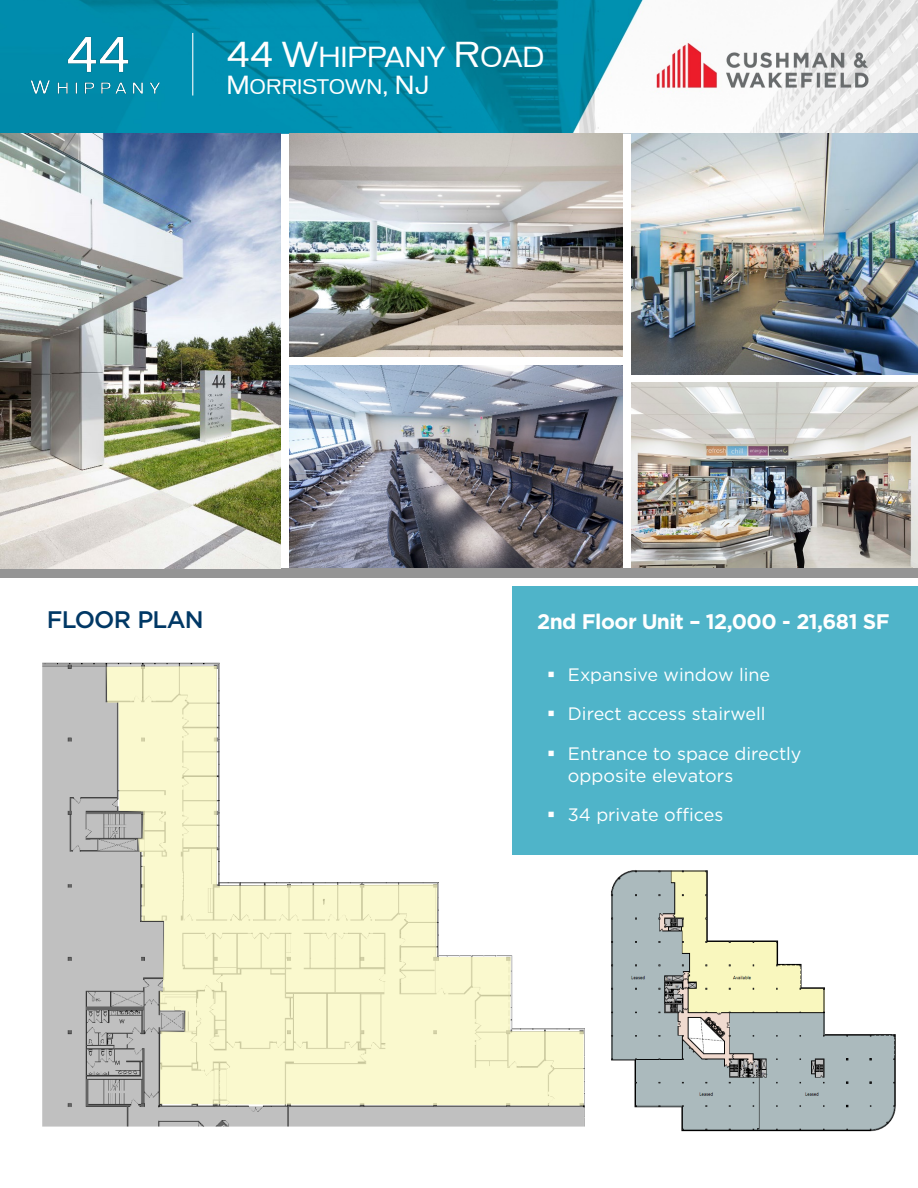
<style>
.page{position:relative;width:918px;height:1188px;background:#fff}
.page>*{position:absolute;margin:0;border:0;box-sizing:border-box;transform-origin:0 0}
.t1{font:26.4px "Vonnes";letter-spacing:-.005em;color:#fff}
.t2{font:500 24px "Gotham";letter-spacing:-.03em;color:#003865}
.t3{font:700 21px "Gotham";letter-spacing:-.025em;color:#fff}
.t4{font:19.2px "Vonnes";letter-spacing:-.005em;color:#fff}
.t5{font:18px/39.6px "Gotham";letter-spacing:-.005em;color:#fff}
.s1{font-size:33px}
.s2{font-size:24px}
</style>
<div class="page">
<img style="left:0;top:0;width:918px;height:134px">
<img style="left:631px;top:383px;width:287px;height:185px">
<img style="left:290px;top:365px;width:333px;height:203px">
<img style="left:42px;top:655px;width:543px;height:472px">
<img style="left:631px;top:134px;width:287px;height:241px">
<img style="left:290px;top:134px;width:333px;height:222px">
<div style="left:0;top:568px;width:918px;height:10px;background:#959595"></div>
<img style="left:22px;top:20px;width:151px;height:88px">
<hr style="left:192px;top:33px;width:1px;height:63px;background:#fff">
<img style="left:0;top:134px;width:281px;height:434px">
<div style="left:513px;top:587px;width:405px;height:268px;background:#4fb4c9"></div>
<svg style="left:107px;top:666px;width:477px;height:440px"></svg>
<img style="left:611px;top:870px;width:285px;height:262px">
<div style="left:290px;top:801px;width:150px;height:54px;background:#fff"></div>
<svg style="left:549px;top:672px;width:5px;height:5px"></svg>
<svg style="left:549px;top:711px;width:5px;height:5px"></svg>
<svg style="left:549px;top:751px;width:5px;height:5px"></svg>
<svg style="left:549px;top:812px;width:5px;height:5px"></svg>
<h1 class="t1" style="left:226px;top:46px;width:320px"><span class="s1">44 W</span>HIPPANY <span class="s1">R</span>OAD</h1>
<p class="t4" style="left:226px;top:79px;width:204px"><span class="s2">M</span>ORRISTOWN<span class="s2">, NJ</span></p>
<h2 class="t2" style="left:47px;top:604px;width:158px">FLOOR PLAN</h2>
<p class="t3" style="left:537px;top:607px;width:354px">2nd Floor Unit – 12,000 - 21,681 SF</p>
<p class="t5" style="left:568px;top:654px;width:235px">Expansive window line<br>Direct access stairwell<br>Entrance to space directly</p>
<p class="t5" style="left:568px;top:755px;width:167px">opposite elevators<br>34 private offices</p>
</div>
